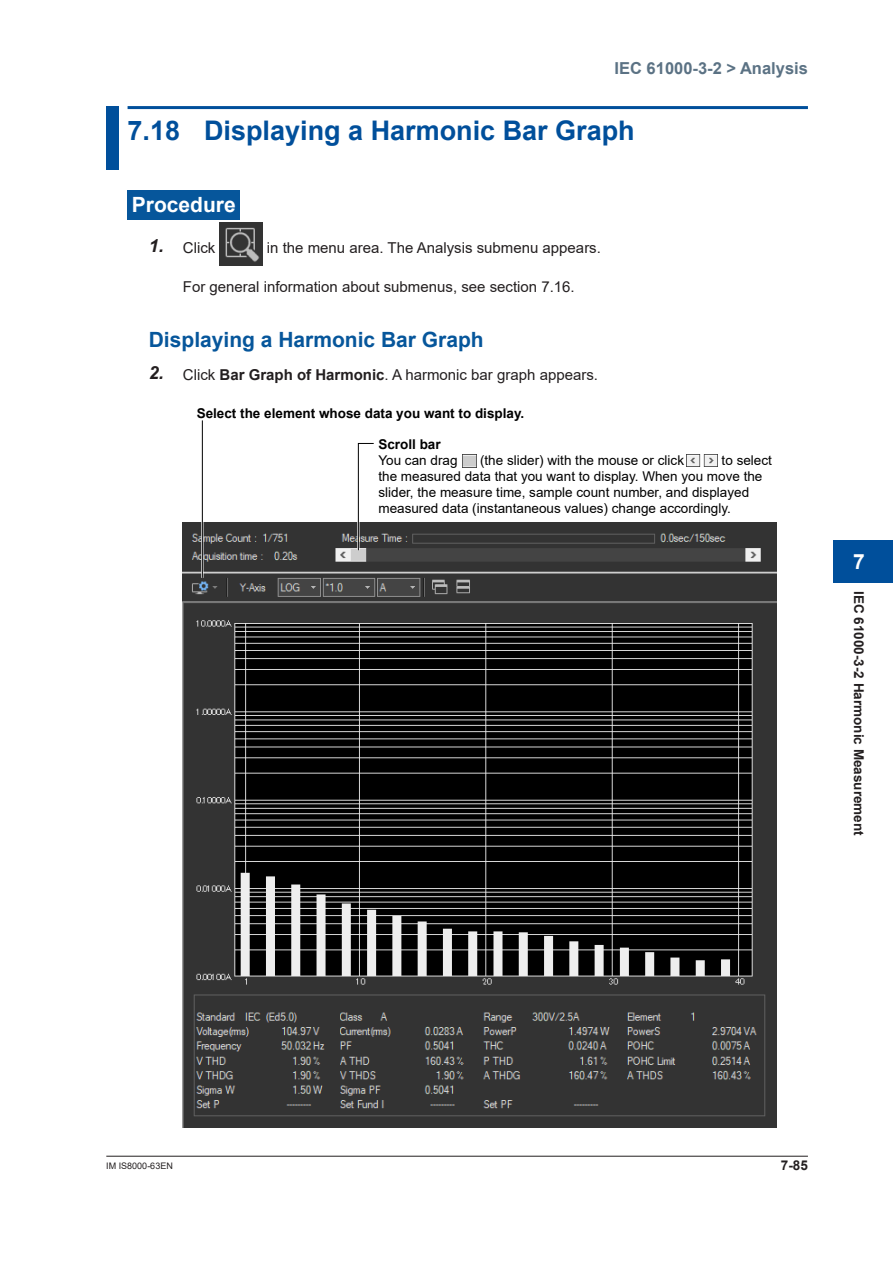
<style>
.page{position:relative;width:893px;height:1263px;background:#fff}
.page>*{position:absolute;margin:0;border:0;box-sizing:border-box;transform-origin:0 0}
.t1{font:700 27px "Arial";color:#004f9b}
.t2{font:700 21px "Arial";color:#06569b}
.t3{font:700 21px "Arial";color:#fff}
.t4{font:700 16.5px "Arial";color:#5b7284}
.t5{font:15px "Arial";color:#231f20}
.t6{font:13.5px/16.2px "Arial";color:#000}
.t7{font:700 13.5px "Arial";color:#000}
.t8{font:700 13.5px "Arial";color:#231f20}
.t9{font:9px "Arial";color:#231f20}
.s1{font-weight:700;font-style:italic;font-size:18px}
.s2{font-weight:700}
</style>
<div class="page">
<hr style="left:106px;top:1156px;width:702px;height:1px;background:#231f20">
<div style="left:833px;top:540px;width:60px;height:43px;background:#004f9b"></div>
<div style="left:106px;top:106px;width:13px;height:64px;background:#004f9b"></div>
<hr style="left:128px;top:106px;width:680px;height:3px;background:#004f9b">
<div style="left:128px;top:190px;width:112px;height:29px;background:#06569b"></div>
<img style="left:219px;top:222px;width:44px;height:43px">
<img style="left:183px;top:522px;width:593px;height:605px">
<hr style="left:201px;top:420px;width:2px;height:158px;background:#fff">
<hr style="left:202px;top:420px;width:1px;height:158px;background:#000">
<svg style="left:356px;top:443px;width:20px;height:109px"></svg>
<img style="left:462px;top:455px;width:14px;height:12px">
<img style="left:687px;top:454px;width:31px;height:13px">
<p class="t4" style="left:614px;top:56px;width:195px">IEC 61000-3-2 &gt; Analysis</p>
<h1 class="t1" style="left:128px;top:111px;width:509px">7.18 Displaying a Harmonic Bar Graph</h1>
<h2 class="t3" style="left:132px;top:190px;width:105px">Procedure</h2>
<p class="t5" style="left:149px;top:237px;width:68px"><span class="s1">1.</span> Click</p>
<p class="t5" style="left:267px;top:237px;width:336px">in the menu area. The Analysis submenu appears.</p>
<p class="t5" style="left:183px;top:276px;width:393px">For general information about submenus, see section 7.16.</p>
<h2 class="t2" style="left:149px;top:324px;width:336px">Displaying a Harmonic Bar Graph</h2>
<p class="t5" style="left:149px;top:364px;width:451px"><span class="s1">2.</span> Click <span class="s2">Bar Graph of Harmonic</span>. A harmonic bar graph appears.</p>
<p class="t7" style="left:197px;top:404px;width:329px">Select the element whose data you want to display.</p>
<p class="t7" style="left:378px;top:434px;width:64px">Scroll bar</p>
<p class="t6" style="left:378px;top:452px;width:81px">You can drag</p>
<p class="t6" style="left:480px;top:452px;width:206px">(the slider) with the mouse or click</p>
<p class="t6" style="left:378px;top:452px;width:395px;text-indent:343px">to select the measured data that you want to display. When you move the slider, the measure time, sample count number, and displayed measured data (instantaneous values) change accordingly.</p>
<h2 class="t3" style="left:853px;top:547px;width:13px">7</h2>
<p class="t8" style="left:868px;top:591px;width:246px;rotate:90deg">IEC 61000-3-2 Harmonic Measurement</p>
<p class="t9" style="left:106px;top:1159px;width:68px">IM IS8000-63EN</p>
<p class="t8" style="left:781px;top:1155px;width:29px">7-85</p>
</div>
